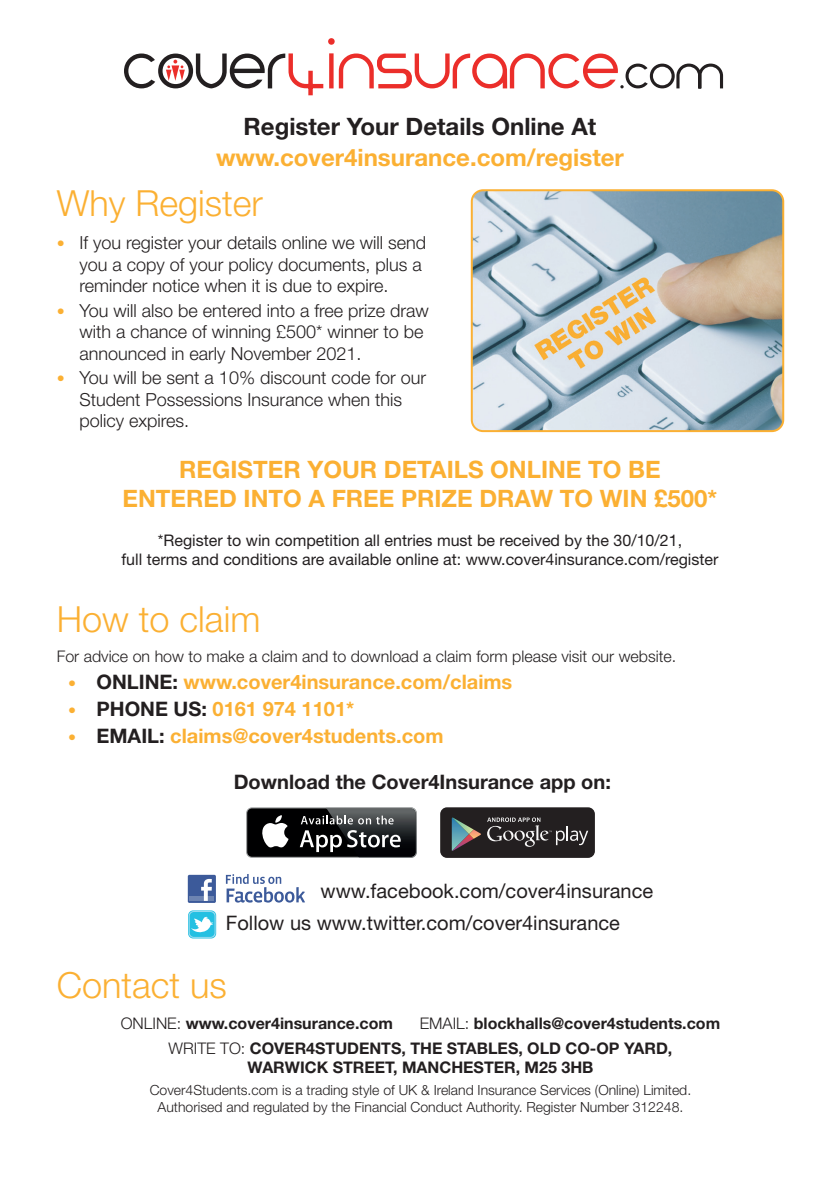
<style>
.page{position:relative;width:840px;height:1191px;background:#fff}
.page>*{position:absolute;margin:0;border:0;box-sizing:border-box;transform-origin:0 0}
.t1{font:300 36px "Helvetica Neue LT Std";color:#fbb033}
.t2{font:700 24px "Helvetica Neue LT Std";color:#fbb033}
.t3{font:700 24px "Helvetica Neue LT Std";color:#231f20}
.t4{font:700 20px "Helvetica Neue LT Std";color:#fbb033}
.t5{font:20px "Helvetica Neue LT Std";color:#231f20}
.t6{font:700 20px "Helvetica Neue LT Std";color:#231f20}
.t7{font:300 18px/21.6px "Helvetica Neue LT Std";color:#231f20}
.t8{font:700 16px/19.2px "Helvetica Neue LT Std";color:#231f20;text-align:center}
.t9{font:16px "Helvetica Neue LT Std";color:#231f20}
.t10{font:300 16px "Helvetica Neue LT Std";color:#231f20}
.t11{font:300 14px/16.8px "Helvetica Neue LT Std";color:#231f20;text-align:center}
.s1{font-size:16px;color:#fbb033}
.s2{font-weight:300;font-size:16px}
.s3{color:#231f20}
.s4{font-weight:300}
</style>
<div class="page">
<svg style="left:124px;top:38px;width:598px;height:57px"></svg>
<img style="left:473px;top:190px;width:309px;height:241px">
<div style="left:470px;top:189px;width:313px;height:243px;border:2px solid #fbb033;border-radius:11px"></div>
<svg style="left:246px;top:807px;width:170px;height:51px"></svg>
<div style="left:247px;top:808px;width:168px;height:48px;background:#000001;border-radius:5px"></div>
<svg style="left:262px;top:815px;width:26px;height:32px"></svg>
<img style="left:325px;top:807px;width:91px;height:51px">
<img style="left:326px;top:808px;width:89px;height:48px">
<svg style="left:299px;top:830px;width:101px;height:22px"></svg>
<svg style="left:301px;top:815px;width:92px;height:9px"></svg>
<div style="left:440px;top:807px;width:154px;height:51px;background:#231f20;border-radius:7px"></div>
<svg style="left:451px;top:817px;width:30px;height:34px"></svg>
<svg style="left:487px;top:817px;width:101px;height:29px"></svg>
<svg style="left:188px;top:910px;width:28px;height:28px"></svg>
<svg style="left:189px;top:911px;width:26px;height:26px"></svg>
<svg style="left:226px;top:874px;width:79px;height:28px"></svg>
<div style="left:188px;top:875px;width:28px;height:28px;background:#3c5a9a;border-radius:2px"></div>
<hr style="left:190px;top:897px;width:24px;height:4px;background:#6d84b2">
<svg style="left:201px;top:879px;width:11px;height:22px"></svg>
<p class="t3" style="left:243px;top:111px;width:354px">Register Your Details Online At</p>
<p class="t2" style="left:216px;top:143px;width:409px">www.cover4insurance.com/register</p>
<p class="t1" style="left:57px;top:181px;width:208px">Why Register</p>
<p class="t7" style="left:79px;top:231px;width:348px;text-indent:-23px"><span class="s1">•</span> If you register your details online we will send you a copy of your policy documents, plus a reminder notice when it is due to expire.</p>
<p class="t7" style="left:79px;top:299px;width:351px;text-indent:-23px"><span class="s1">•</span> You will also be entered into a free prize draw with a chance of winning £500* winner to be announced in early November 2021.</p>
<p class="t7" style="left:79px;top:367px;width:348px;text-indent:-23px"><span class="s1">•</span> You will be sent a 10% discount code for our<br>Student Possessions Insurance when this policy expires.</p>
<p class="t2" style="left:179px;top:455px;width:482px">REGISTER YOUR DETAILS ONLINE TO BE</p>
<p class="t2" style="left:122px;top:484px;width:596px">ENTERED INTO A FREE PRIZE DRAW TO WIN £500*</p>
<p class="t9" style="left:158px;top:530px;width:525px">*Register to win competition all entries must be received by the 30/10/21,</p>
<p class="t9" style="left:121px;top:549px;width:598px">full terms and conditions are available online at: www.cover4insurance.com/register</p>
<p class="t1" style="left:57px;top:597px;width:205px">How to claim</p>
<p class="t10" style="left:57px;top:647px;width:620px">For advice on how to make a claim and to download a claim form please visit our website.</p>
<p class="t4" style="left:68px;top:669px;width:445px"><span class="s2">•</span> <span class="s3">ONLINE:</span> www.cover4insurance.com/claims</p>
<p class="t4" style="left:68px;top:696px;width:287px"><span class="s2">•</span> <span class="s3">PHONE US:</span> 0161 974 1101*</p>
<p class="t4" style="left:68px;top:723px;width:377px"><span class="s2">•</span> <span class="s3">EMAIL:</span> claims@cover4students.com</p>
<p class="t6" style="left:234px;top:769px;width:378px">Download the Cover4Insurance app on:</p>
<p class="t5" style="left:320px;top:878px;width:334px">www.facebook.com/cover4insurance</p>
<p class="t5" style="left:226px;top:910px;width:395px">Follow us www.twitter.com/cover4insurance</p>
<p class="t1" style="left:57px;top:963px;width:172px">Contact us</p>
<p class="t8" style="left:121px;top:1013px;width:273px"><span class="s4">ONLINE:</span> www.cover4insurance.com</p>
<p class="t8" style="left:419px;top:1013px;width:302px"><span class="s4">EMAIL:</span> blockhalls@cover4students.com</p>
<p class="t8" style="left:168px;top:1038px;width:505px"><span class="s4">WRITE TO:</span> COVER4STUDENTS, THE STABLES, OLD CO-OP YARD,<br>WARWICK STREET, MANCHESTER, M25 3HB</p>
<p class="t11" style="left:150px;top:1081px;width:542px">Cover4Students.com is a trading style of UK &amp; Ireland Insurance Services (Online) Limited.<br>Authorised and regulated by the Financial Conduct Authority. Register Number 312248.</p>
</div>
